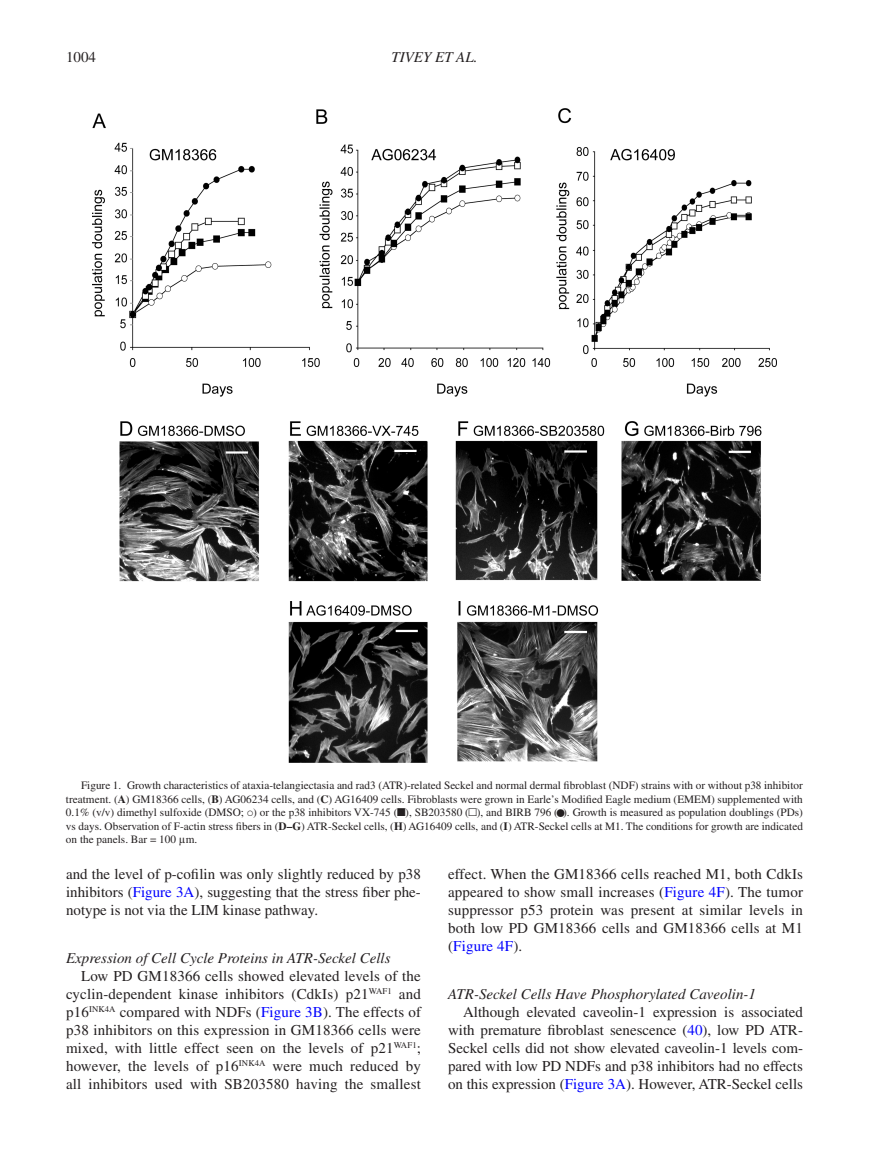
<style>
.page{position:relative;width:893px;height:1174px;background:#fff}
.page>*{position:absolute;margin:0;border:0;box-sizing:border-box;transform-origin:0 0}
.t1{font:15px/18px "Times LT Std";letter-spacing:.01em;color:#231f20;text-align:justify}
.t2{font:italic 15px "Times LT Std";color:#231f20}
.t3{font:11.25px/13.5px "Times LT Std";color:#231f20;text-align:justify}
.s1{font-weight:700}
.s2{font-family:"Gandhari Unicode"}
.s3{color:#00f}
</style>
<div class="page">
<img style="left:92px;top:108px;width:684px;height:654px">
<p class="t1" style="left:66px;top:47px;width:31px">1004</p>
<p class="t2" style="left:391px;top:48px;width:87px">TIVEY ET AL.</p>
<p class="t3" style="left:66px;top:778px;width:738px;text-indent:15px">Figure 1. Growth characteristics of ataxia-telangiectasia and rad3 (ATR)-related Seckel and normal dermal fibroblast (NDF) strains with or without p38 inhibitor treatment. (<span class="s1">A</span>) GM18366 cells, (<span class="s1">B</span>) AG06234 cells, and (<span class="s1">C</span>) AG16409 cells. Fibroblasts were grown in Earle’s Modified Eagle medium (EMEM) supplemented with 0.1% (v/v) dimethyl sulfoxide (DMSO; <span class="s2">○</span>) or the p38 inhibitors VX-745 (<span class="s2">■</span>), SB203580 (<span class="s2">□</span>), and BIRB 796 (<span class="s2">●</span>). Growth is measured as population doublings (PDs) vs days. Observation of F-actin stress fibers in (<span class="s1">D–G</span>) ATR-Seckel cells, (<span class="s1">H</span>) AG16409 cells, and (<span class="s1">I</span>) ATR-Seckel cells at M1. The conditions for growth are indicated on the panels. Bar = 100 <span class="s2">μ</span>m.</p>
<p class="t1" style="left:66px;top:864px;width:356px">and the level of p-cofilin was only slightly reduced by p38 inhibitors (<span class="s3">Figure 3A</span>), suggesting that the stress fiber phe&shy;notype is not via the LIM kinase pathway.</p>
<p class="t2" style="left:66px;top:949px;width:326px">Expression of Cell Cycle Proteins in ATR-Seckel Cells</p>
<p class="t1" style="left:66px;top:966px;width:357px;text-indent:15px">Low PD GM18366 cells showed elevated levels of the cyclin-dependent kinase inhibitors (CdkIs) p21<sup>WAF1</sup> and p16<sup>INK4A</sup> compared with NDFs (<span class="s3">Figure 3B</span>). The effects of p38 inhibitors on this expression in GM18366 cells were mixed, with little effect seen on the levels of p21<sup>WAF1</sup>; however, the levels of p16<sup>INK4A</sup> were much reduced by all inhibitors used with SB203580 having the smallest</p>
<p class="t1" style="left:448px;top:864px;width:356px">effect. When the GM18366 cells reached M1, both CdkIs appeared to show small increases (<span class="s3">Figure 4F</span>). The tumor suppressor p53 protein was present at similar levels in both low PD GM18366 cells and GM18366 cells at M1 (<span class="s3">Figure 4F</span>).</p>
<p class="t2" style="left:448px;top:985px;width:310px">ATR-Seckel Cells Have Phosphorylated Caveolin-1</p>
<p class="t1" style="left:448px;top:1002px;width:357px;text-indent:15px">Although elevated caveolin-1 expression is associated with premature fibroblast senescence (<span class="s3">40</span>), low PD ATR-Seckel cells did not show elevated caveolin-1 levels com&shy;pared with low PD NDFs and p38 inhibitors had no effects on this expression (<span class="s3">Figure 3A</span>). However, ATR-Seckel cells</p>
</div>
